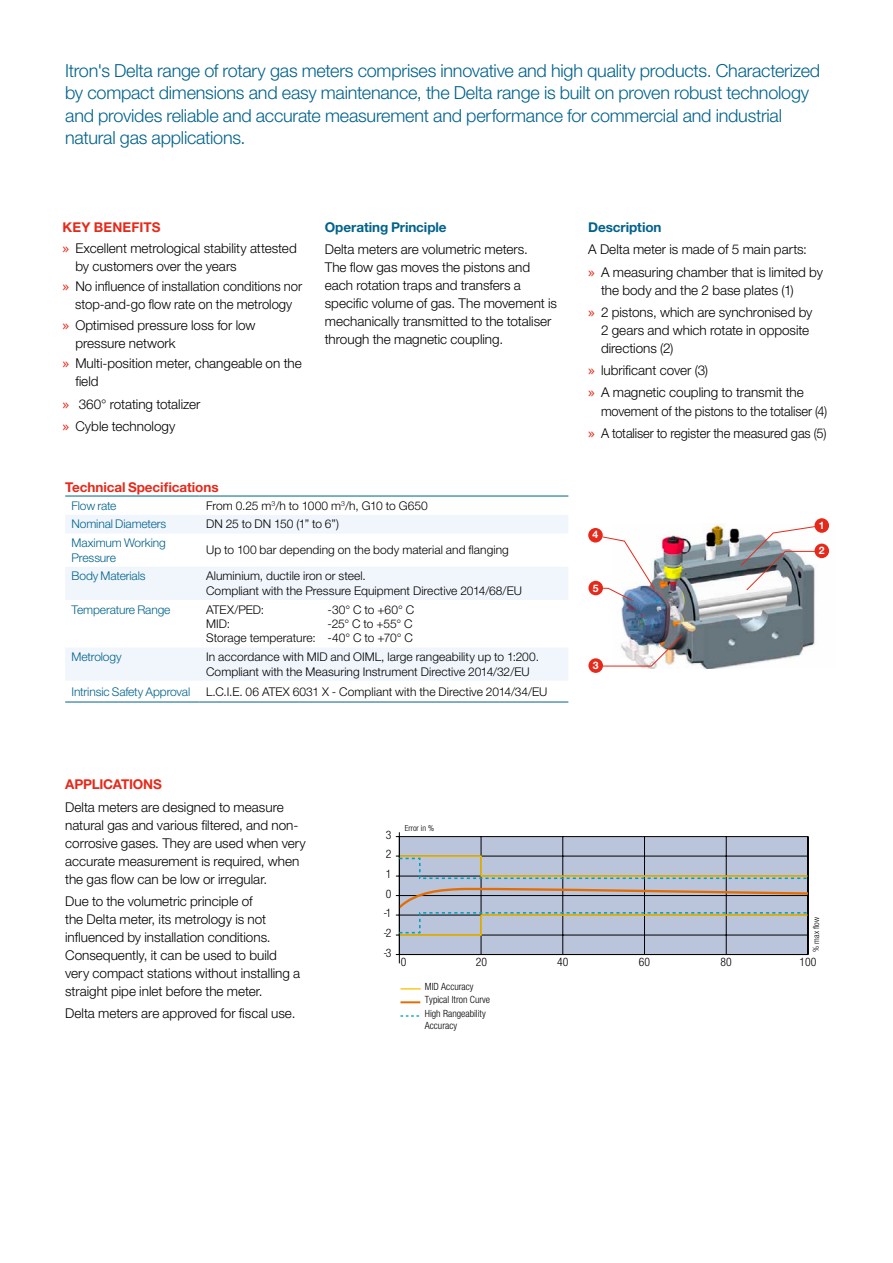
<style>
.page{position:relative;width:893px;height:1263px;background:#fff}
.page>*{position:absolute;margin:0;border:0;box-sizing:border-box;transform-origin:0 0}
.t1{font:300 18px/22.5px "Helvetica Neue LT Std";letter-spacing:-.015em;color:#00628b}
.t2{font:300 13.5px/18px "Helvetica Neue LT Std";color:#000}
.t3{font:300 13.5px/22.2px "Helvetica Neue LT Std";color:#000;text-align:right;scale:.95 1}
.t4{font:700 13.5px "Helvetica Neue LT Std";letter-spacing:-.005em;color:#e52a1b}
.t5{font:700 13.5px "Helvetica Neue LT Std";letter-spacing:-.005em;color:#00628b}
.t6{font:300 12px/14.4px "Helvetica Neue LT Std";letter-spacing:.005em;color:#000}
.t7{font:300 12px/14.4px "Helvetica Neue LT Std";letter-spacing:-.01em;color:#00628b}
.t8{font:300 12px "Helvetica Neue LT Std";letter-spacing:-.02em;color:#000}
.t9{font:300 condensed 11.7px "Helvetica Neue LT Std";color:#000}
.t10{font:300 condensed 11.7px "Helvetica Neue";color:#000}
.t11{font:700 10.35px "Helvetica Neue LT Std";color:#fff}
.t12{font:300 condensed 9.9px/13.8px "Helvetica Neue LT Std";color:#000}
.t13{font:300 condensed 8.4px "Helvetica Neue LT Std";color:#000}
.s1{font-weight:700;color:#e52a1b}
.s2{font-family:"Lucida Grande";font-weight:400;color:#e52a1b}
.s3{font-family:"Helvetica Neue LT Std"}
</style>
<div class="page">
<svg style="left:395px;top:836px;width:413px;height:119px;background:#aeb8ce"></svg>
<hr style="left:399px;top:832px;width:1px;height:131px;background:#000">
<svg style="left:396px;top:854px;width:413px;height:82px;background:#afb6c0"></svg>
<svg style="left:400px;top:988px;width:21px;height:1px"></svg>
<hr style="left:400px;top:1001px;width:20px;height:2px;background:#e46d03">
<svg style="left:400px;top:1015px;width:20px;height:2px"></svg>
<img style="left:592px;top:525px;width:231px;height:142px">
<div style="left:814px;top:518px;width:15px;height:15px;background:#e52a1b;border-radius:50%"></div>
<div style="left:814px;top:544px;width:15px;height:14px;background:#e52a1b;border-radius:50%"></div>
<div style="left:588px;top:658px;width:15px;height:15px;background:#e52a1b;border-radius:50%"></div>
<div style="left:588px;top:528px;width:15px;height:14px;background:#e52a1b;border-radius:50%"></div>
<div style="left:588px;top:581px;width:15px;height:14px;background:#e52a1b;border-radius:50%"></div>
<svg style="left:65px;top:515px;width:503px;height:165px;fill:#f1f6fc"></svg>
<hr style="left:65px;top:496px;width:135px;height:1px;background:#00628b">
<hr style="left:200px;top:496px;width:368px;height:1px;background:#00628b">
<hr style="left:65px;top:702px;width:135px;height:1px;background:#00628b">
<hr style="left:200px;top:702px;width:368px;height:1px;background:#00628b">
<p class="t1" style="left:65px;top:59px;width:756px">Itron's Delta range of rotary gas meters comprises innovative and high quality products. Characterized by compact dimensions and easy maintenance, the Delta range is built on proven robust technology and provides reliable and accurate measurement and performance for commercial and industrial natural gas applications.</p>
<p class="t2" style="left:63px;top:217px;width:236px;line-height:20.5px"><span class="s1">KEY BENEFITS<br></span><span class="s2">»</span> Excellent metrological stability attested</p>
<p class="t2" style="left:63px;top:255px;width:241px;line-height:20.5px;text-indent:13px">by customers over the years<br><span class="s2">»</span> No influence of installation conditions nor</p>
<p class="t2" style="left:63px;top:294px;width:231px;line-height:20.5px;text-indent:13px">stop-and-go flow rate on the metrology <span class="s2">»</span> Optimised pressure loss for low</p>
<p class="t2" style="left:63px;top:332px;width:241px;line-height:20.5px;text-indent:13px">pressure network<br><span class="s2">»</span> Multi-position meter, changeable on the</p>
<p class="t2" style="left:63px;top:370px;width:139px;line-height:22.2px;text-indent:13px">field<br><span class="s2">»</span> 360° rotating totalizer <span class="s2">»</span> Cyble technology</p>
<p class="t5" style="left:325px;top:219px;width:123px">Operating Principle</p>
<p class="t2" style="left:325px;top:240px;width:234px">Delta meters are volumetric meters.<br>The flow gas moves the pistons and each rotation traps and transfers a specific volume of gas. The movement is mechanically transmitted to the totaliser through the magnetic coupling.</p>
<p class="t4" style="left:65px;top:478px;width:155px">Technical Specifications</p>
<p class="t7" style="left:72px;top:498px;width:46px">Flow rate</p>
<p class="t6" style="left:206px;top:498px;width:223px">From 0.25 m<sup>3</sup>/h to 1000 m<sup>3</sup>/h, G10 to G650</p>
<p class="t7" style="left:72px;top:517px;width:96px">Nominal Diameters</p>
<p class="t8" style="left:206px;top:517px;width:134px">DN 25 to DN 150 (1” to 6”)</p>
<p class="t7" style="left:72px;top:535px;width:96px">Maximum Working<br>Pressure</p>
<p class="t6" style="left:206px;top:543px;width:304px">Up to 100 bar depending on the body material and flanging</p>
<p class="t7" style="left:72px;top:569px;width:76px">Body Materials</p>
<p class="t6" style="left:206px;top:569px;width:317px">Aluminium, ductile iron or steel.<br>Compliant with the Pressure Equipment Directive 2014/68/EU</p>
<p class="t7" style="left:72px;top:602px;width:100px">Temperature Range</p>
<p class="t6" style="left:206px;top:602px;width:60px">ATEX/PED:</p>
<p class="t6" style="left:328px;top:602px;width:88px">-30° C to +60° C</p>
<p class="t6" style="left:206px;top:616px;width:26px">MID:</p>
<p class="t6" style="left:206px;top:616px;width:208px;text-align:right">-25° C to +55° C<br>Storage temperature: -40° C to +70° C</p>
<p class="t7" style="left:72px;top:649px;width:52px">Metrology</p>
<p class="t6" style="left:206px;top:649px;width:334px">In accordance with MID and OIML, large rangeability up to 1:200.<br>Compliant with the Measuring Instrument Directive 2014/32/EU</p>
<p class="t7" style="left:72px;top:684px;width:120px">Intrinsic Safety Approval</p>
<p class="t6" style="left:206px;top:684px;width:343px">L.C.I.E. 06 ATEX 6031 X - Compliant with the Directive 2014/34/EU</p>
<p class="t5" style="left:588px;top:219px;width:75px">Description</p>
<p class="t2" style="left:588px;top:238px;width:236px;line-height:22.2px">A Delta meter is made of 5 main parts:<br><span class="s2">»</span> A measuring chamber that is limited by</p>
<p class="t2" style="left:588px;top:278px;width:226px;line-height:22.2px;text-align:center">the body and the 2 base plates (1)<br><span class="s2">»</span> 2 pistons, which are synchronised by</p>
<p class="t2" style="left:601px;top:321px;width:210px">2 gears and which rotate in opposite directions (2)</p>
<p class="t2" style="left:588px;top:359px;width:217px;line-height:22.2px"><span class="s2">»</span> lubrificant cover (3)<br><span class="s2">»</span> A magnetic coupling to transmit the</p>
<p class="t3" style="left:588px;top:399px;width:253px">movement of the pistons to the totaliser (4)<br><span class="s2">»</span> A totaliser to register the measured gas (5)</p>
<p class="t11" style="left:593px;top:528px;width:7px">4</p>
<p class="t11" style="left:593px;top:581px;width:7px">5</p>
<p class="t11" style="left:593px;top:659px;width:7px">3</p>
<p class="t11" style="left:819px;top:519px;width:7px">1</p>
<p class="t11" style="left:819px;top:544px;width:7px">2</p>
<p class="t4" style="left:65px;top:776px;width:98px">APPLICATIONS</p>
<p class="t2" style="left:65px;top:797px;width:242px">Delta meters are designed to measure natural gas and various filtered, and non&shy;corrosive gases. They are used when very accurate measurement is required, when the gas flow can be low or irregular.</p>
<p class="t2" style="left:65px;top:892px;width:237px">Due to the volumetric principle of<br>the Delta meter, its metrology is not influenced by installation conditions.<br>Consequently, it can be used to build very compact stations without installing a straight pipe inlet before the meter.</p>
<p class="t2" style="left:65px;top:1004px;width:232px">Delta meters are approved for fiscal use.</p>
<p class="t9" style="left:386px;top:828px;width:7px">3</p>
<p class="t9" style="left:386px;top:847px;width:7px">2</p>
<p class="t9" style="left:386px;top:867px;width:7px">1</p>
<p class="t9" style="left:386px;top:887px;width:7px">0</p>
<p class="t10" style="left:384px;top:906px;width:9px">-<span class="s3">1</span></p>
<p class="t10" style="left:384px;top:926px;width:9px">-<span class="s3">2</span></p>
<p class="t10" style="left:384px;top:946px;width:9px">-<span class="s3">3</span></p>
<p class="t13" style="left:405px;top:823px;width:31px">Error in %</p>
<p class="t9" style="left:401px;top:955px;width:7px">0</p>
<p class="t9" style="left:476px;top:955px;width:13px">20</p>
<p class="t12" style="left:425px;top:979px;width:67px">MID Accuracy<br>Typical Itron Curve<br>High Rangeability</p>
<p class="t12" style="left:425px;top:1018px;width:34px">Accuracy</p>
<p class="t13" style="left:811px;top:951px;width:36px;rotate:-90deg">% max flow</p>
<p class="t9" style="left:557px;top:955px;width:13px">40</p>
<p class="t9" style="left:639px;top:955px;width:13px">60</p>
<p class="t9" style="left:721px;top:955px;width:13px">80</p>
<p class="t9" style="left:799px;top:955px;width:18px">100</p>
</div>
